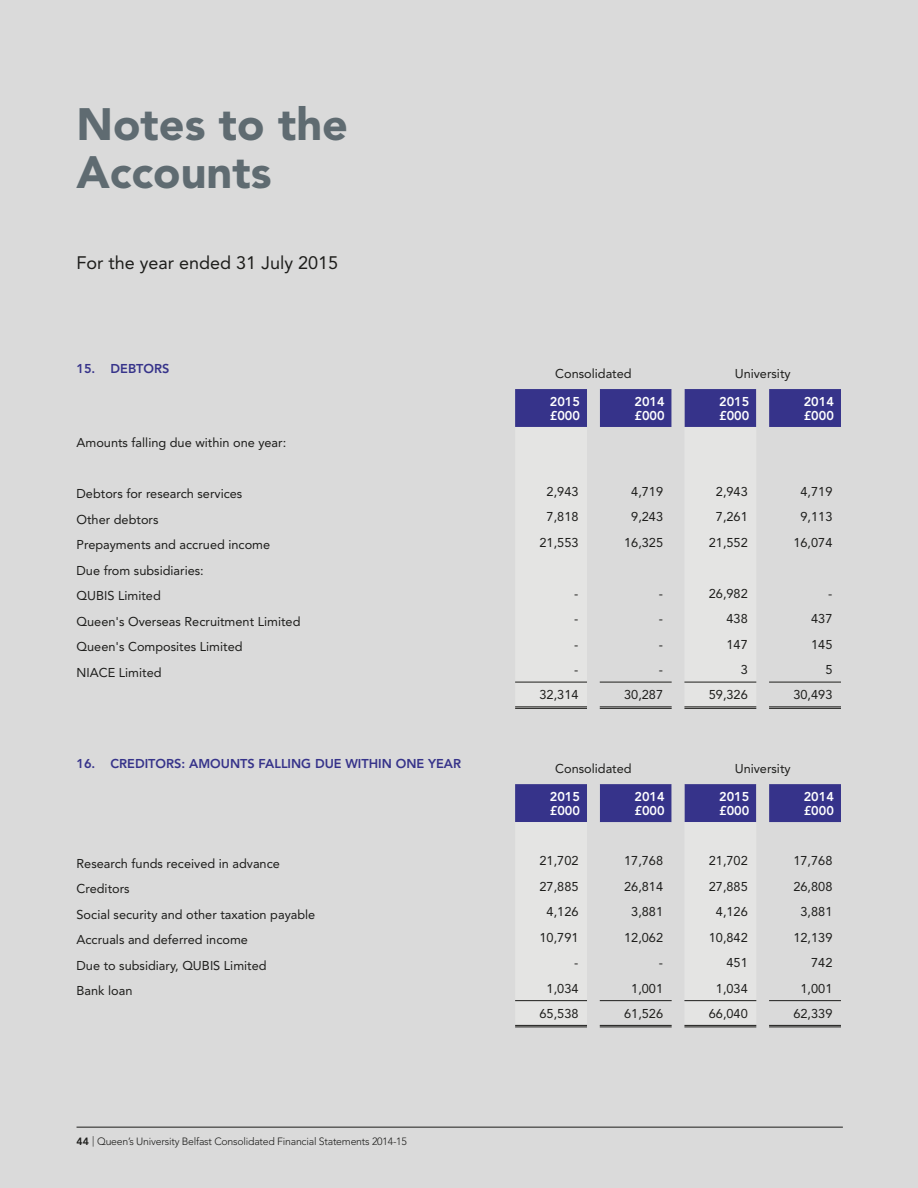
<style>
.page{position:relative;width:918px;height:1188px;background:#dadada}
.page>*{position:absolute;margin:0;border:0;box-sizing:border-box;transform-origin:0 0}
.t1{font:900 45px/48px "Avenir LT Std";color:#5f6b71}
.t2{font:18px "Avenir LT Std";color:#1d1d1b}
.t3{font:12.75px/25.5px "Avenir LT Std";color:#1d1d1b}
.t4{font:800 12.75px/14.2px "Avenir LT Std";color:#fff}
.t5{font:800 12.75px "Avenir LT Std";color:#36338a}
.t6{font:300 10.5px "Avenir LT Std";letter-spacing:-.02em;color:#1d1d1b}
.s1{font-weight:800}
</style>
<div class="page">
<hr style="left:77px;top:1127px;width:766px;height:1px;background:#1d1d1b">
<svg style="left:515px;top:389px;width:326px;height:433px"></svg>
<svg style="left:587px;top:389px;width:182px;height:433px"></svg>
<svg style="left:515px;top:427px;width:241px;height:599px"></svg>
<hr style="left:515px;top:682px;width:72px;height:1px;background:#1d1d1b">
<hr style="left:515px;top:706px;width:72px;height:1px;background:#1d1d1b">
<hr style="left:515px;top:708px;width:72px;height:1px;background:#1d1d1b">
<hr style="left:684px;top:682px;width:72px;height:1px;background:#1d1d1b">
<hr style="left:684px;top:706px;width:72px;height:1px;background:#1d1d1b">
<hr style="left:684px;top:708px;width:72px;height:1px;background:#1d1d1b">
<hr style="left:600px;top:682px;width:72px;height:1px;background:#1d1d1b">
<hr style="left:600px;top:706px;width:72px;height:1px;background:#1d1d1b">
<hr style="left:600px;top:708px;width:72px;height:1px;background:#1d1d1b">
<hr style="left:769px;top:682px;width:72px;height:1px;background:#1d1d1b">
<hr style="left:769px;top:706px;width:72px;height:1px;background:#1d1d1b">
<hr style="left:769px;top:708px;width:72px;height:1px;background:#1d1d1b">
<hr style="left:515px;top:1000px;width:72px;height:1px;background:#1d1d1b">
<hr style="left:515px;top:1025px;width:72px;height:1px;background:#1d1d1b">
<hr style="left:515px;top:1027px;width:72px;height:1px;background:#1d1d1b">
<hr style="left:684px;top:1000px;width:72px;height:1px;background:#1d1d1b">
<hr style="left:684px;top:1025px;width:72px;height:1px;background:#1d1d1b">
<hr style="left:684px;top:1027px;width:72px;height:1px;background:#1d1d1b">
<hr style="left:600px;top:1000px;width:72px;height:1px;background:#1d1d1b">
<hr style="left:600px;top:1025px;width:72px;height:1px;background:#1d1d1b">
<hr style="left:600px;top:1027px;width:72px;height:1px;background:#1d1d1b">
<hr style="left:769px;top:1000px;width:72px;height:1px;background:#1d1d1b">
<hr style="left:769px;top:1025px;width:72px;height:1px;background:#1d1d1b">
<hr style="left:769px;top:1027px;width:72px;height:1px;background:#1d1d1b">
<h1 class="t1" style="left:77px;top:101px;width:273px">Notes to the<br>Accounts</h1>
<h2 class="t2" style="left:77px;top:252px;width:263px">For the year ended 31 July 2015</h2>
<p class="t5" style="left:77px;top:361px;width:95px">15. DEBTORS</p>
<p class="t3" style="left:555px;top:361px;width:78px">Consolidated</p>
<p class="t3" style="left:735px;top:361px;width:57px">University</p>
<p class="t4" style="left:550px;top:394px;width:32px">2015 £000</p>
<p class="t4" style="left:634px;top:394px;width:32px">2014 £000</p>
<p class="t4" style="left:719px;top:394px;width:32px">2015 £000</p>
<p class="t4" style="left:804px;top:394px;width:32px">2014 £000</p>
<p class="t3" style="left:77px;top:430px;width:211px">Amounts falling due within one year:</p>
<p class="t3" style="left:77px;top:481px;width:167px">Debtors for research services</p>
<p class="t3" style="left:547px;top:479px;width:33px">2,943</p>
<p class="t3" style="left:631px;top:479px;width:33px">4,719</p>
<p class="t3" style="left:716px;top:479px;width:33px">2,943</p>
<p class="t3" style="left:801px;top:479px;width:33px">4,719</p>
<p class="t3" style="left:77px;top:507px;width:83px">Other debtors</p>
<p class="t3" style="left:547px;top:504px;width:33px">7,818</p>
<p class="t3" style="left:631px;top:504px;width:33px">9,243</p>
<p class="t3" style="left:716px;top:504px;width:33px">7,261</p>
<p class="t3" style="left:801px;top:504px;width:33px">9,113</p>
<p class="t3" style="left:77px;top:532px;width:195px">Prepayments and accrued income</p>
<p class="t3" style="left:540px;top:530px;width:40px">21,553</p>
<p class="t3" style="left:624px;top:530px;width:40px">16,325</p>
<p class="t3" style="left:709px;top:530px;width:40px">21,552</p>
<p class="t3" style="left:793px;top:530px;width:40px">16,074</p>
<p class="t3" style="left:77px;top:558px;width:129px">Due from subsidiaries:<br>QUBIS Limited</p>
<p class="t3" style="left:574px;top:581px;width:6px">-</p>
<p class="t3" style="left:659px;top:581px;width:6px">-</p>
<p class="t3" style="left:709px;top:581px;width:40px">26,982</p>
<p class="t3" style="left:828px;top:581px;width:6px">-</p>
<p class="t3" style="left:77px;top:609px;width:225px">Queen's Overseas Recruitment Limited</p>
<p class="t3" style="left:574px;top:606px;width:6px">-</p>
<p class="t3" style="left:659px;top:606px;width:6px">-</p>
<p class="t3" style="left:727px;top:606px;width:23px">438</p>
<p class="t3" style="left:811px;top:606px;width:23px">437</p>
<p class="t3" style="left:77px;top:634px;width:168px">Queen's Composites Limited</p>
<p class="t3" style="left:574px;top:632px;width:6px">-</p>
<p class="t3" style="left:659px;top:632px;width:6px">-</p>
<p class="t3" style="left:727px;top:632px;width:23px">147</p>
<p class="t3" style="left:811px;top:632px;width:23px">145</p>
<p class="t3" style="left:77px;top:660px;width:87px">NIACE Limited</p>
<p class="t3" style="left:574px;top:657px;width:6px">-</p>
<p class="t3" style="left:659px;top:657px;width:6px">-</p>
<p class="t3" style="left:741px;top:657px;width:9px">3</p>
<p class="t3" style="left:825px;top:657px;width:9px">5</p>
<p class="t3" style="left:540px;top:682px;width:40px">32,314</p>
<p class="t3" style="left:624px;top:682px;width:40px">30,287</p>
<p class="t3" style="left:709px;top:682px;width:40px">59,326</p>
<p class="t3" style="left:793px;top:682px;width:40px">30,493</p>
<p class="t5" style="left:77px;top:756px;width:386px">16. CREDITORS: AMOUNTS FALLING DUE WITHIN ONE YEAR</p>
<p class="t3" style="left:555px;top:756px;width:78px">Consolidated</p>
<p class="t3" style="left:735px;top:756px;width:57px">University</p>
<p class="t4" style="left:550px;top:789px;width:32px">2015 £000</p>
<p class="t4" style="left:634px;top:789px;width:32px">2014 £000</p>
<p class="t4" style="left:719px;top:789px;width:32px">2015 £000</p>
<p class="t4" style="left:804px;top:789px;width:32px">2014 £000</p>
<p class="t3" style="left:77px;top:851px;width:205px">Research funds received in advance</p>
<p class="t3" style="left:540px;top:848px;width:40px">21,702</p>
<p class="t3" style="left:624px;top:848px;width:40px">17,768</p>
<p class="t3" style="left:709px;top:848px;width:40px">21,702</p>
<p class="t3" style="left:793px;top:848px;width:40px">17,768</p>
<p class="t3" style="left:77px;top:876px;width:55px">Creditors</p>
<p class="t3" style="left:540px;top:874px;width:40px">27,885</p>
<p class="t3" style="left:624px;top:874px;width:40px">26,814</p>
<p class="t3" style="left:709px;top:874px;width:40px">27,885</p>
<p class="t3" style="left:793px;top:874px;width:40px">26,808</p>
<p class="t3" style="left:77px;top:902px;width:240px">Social security and other taxation payable</p>
<p class="t3" style="left:547px;top:899px;width:33px">4,126</p>
<p class="t3" style="left:631px;top:899px;width:33px">3,881</p>
<p class="t3" style="left:716px;top:899px;width:33px">4,126</p>
<p class="t3" style="left:801px;top:899px;width:33px">3,881</p>
<p class="t3" style="left:77px;top:927px;width:173px">Accruals and deferred income</p>
<p class="t3" style="left:540px;top:925px;width:40px">10,791</p>
<p class="t3" style="left:624px;top:925px;width:40px">12,062</p>
<p class="t3" style="left:709px;top:925px;width:40px">10,842</p>
<p class="t3" style="left:793px;top:925px;width:40px">12,139</p>
<p class="t3" style="left:77px;top:953px;width:192px">Due to subsidiary, QUBIS Limited</p>
<p class="t3" style="left:574px;top:950px;width:6px">-</p>
<p class="t3" style="left:659px;top:950px;width:6px">-</p>
<p class="t3" style="left:727px;top:950px;width:23px">451</p>
<p class="t3" style="left:811px;top:950px;width:23px">742</p>
<p class="t3" style="left:77px;top:978px;width:57px">Bank loan</p>
<p class="t3" style="left:547px;top:975px;width:33px">1,034</p>
<p class="t3" style="left:631px;top:976px;width:33px">1,001</p>
<p class="t3" style="left:716px;top:975px;width:33px">1,034</p>
<p class="t3" style="left:801px;top:976px;width:33px">1,001</p>
<p class="t3" style="left:540px;top:1001px;width:40px">65,538</p>
<p class="t3" style="left:624px;top:1001px;width:40px">61,526</p>
<p class="t3" style="left:709px;top:1001px;width:40px">66,040</p>
<p class="t3" style="left:793px;top:1001px;width:40px">62,339</p>
<p class="t6" style="left:77px;top:1135px;width:332px"><span class="s1">44</span> | Queen’s University Belfast Consolidated Financial Statements 2014-15</p>
</div>
